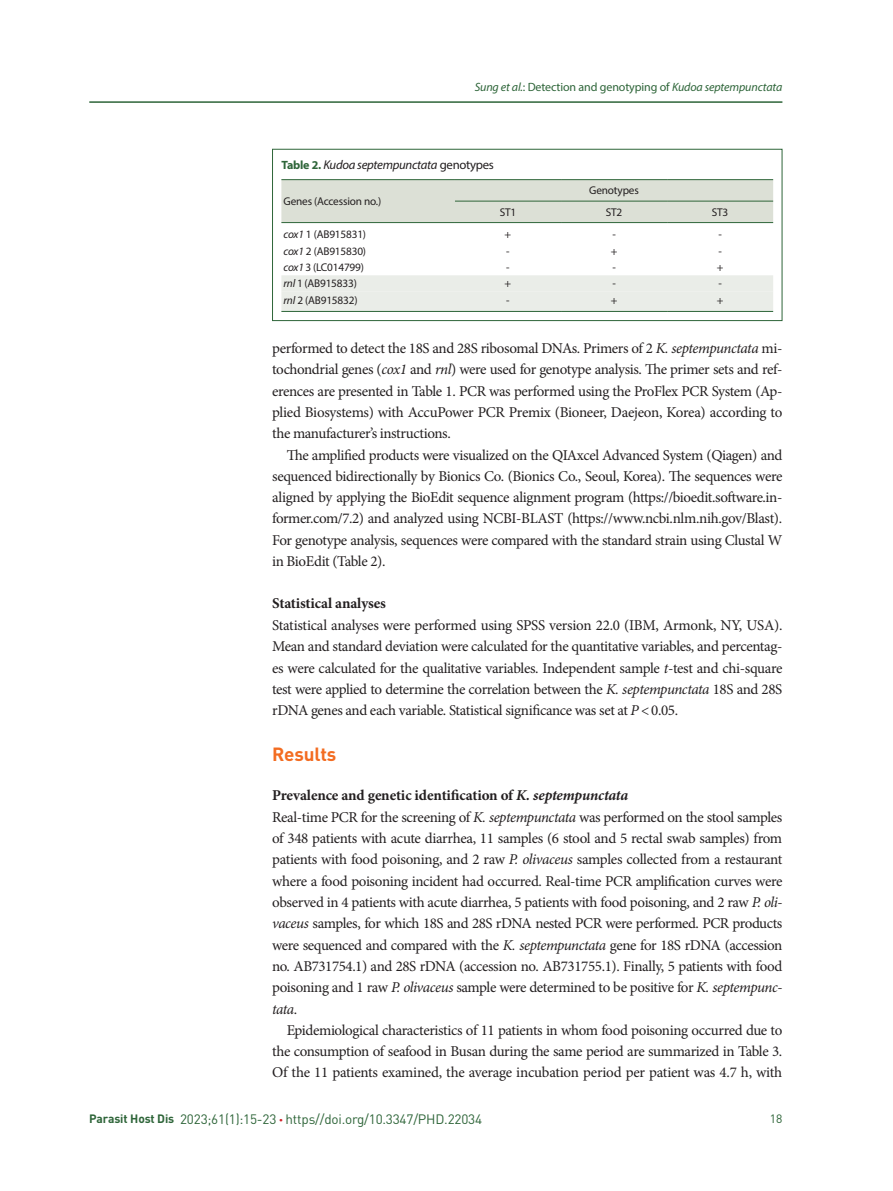
<style>
.page{position:relative;width:893px;height:1191px;background:#fff}
.page>*{position:absolute;margin:0;border:0;box-sizing:border-box;transform-origin:0 0}
.본문_대제목{font:700 18.9px "DIN Pro";letter-spacing:-.01em;color:#f36c21}
.본문{font:15px/21.3px "Minion Pro";letter-spacing:-.025em;color:#231f20;text-align:justify}
.본문_중제목{font:700 15px "Minion Pro";letter-spacing:-.01em;color:#231f20}
.t1{font:13.5px "DIN Pro";letter-spacing:-.015em;color:#2e6539}
.표_제목__그림_설명{font:italic 12.75px "Myriad Pro";letter-spacing:-.025em;color:#231f20}
.t2{font:italic 12px "Myriad Pro";letter-spacing:-.01em;color:#2e6539}
.t3{font:12px "DIN Pro";color:#2e6539}
.표_본문{font:11.25px "Myriad Pro";letter-spacing:-.015em;color:#231f20}
.s1{font-style:normal}
.s2{font-weight:700;font-style:normal;font-size:12px;color:#2e6539}
.s3{font-style:italic}
.s4{font-weight:700;font-size:12px}
.s5{font-family:"Helvetica Neue LT";font-weight:700;font-stretch:condensed;color:#d1232a}
</style>
<div class="page">
<hr style="left:89px;top:101px;width:693px;height:2px;background:#2e6539">
<div style="left:281px;top:180px;width:492px;height:44px;background:#dce0d6"></div>
<div style="left:281px;top:275px;width:492px;height:36px;background:#eaede8"></div>
<hr style="left:455px;top:201px;width:106px;height:1px;background:#2e6539">
<hr style="left:561px;top:201px;width:106px;height:1px;background:#2e6539">
<hr style="left:667px;top:201px;width:106px;height:1px;background:#2e6539">
<hr style="left:281px;top:179px;width:174px;height:1px;background:#2e6539">
<hr style="left:455px;top:179px;width:106px;height:1px;background:#2e6539">
<hr style="left:561px;top:179px;width:106px;height:1px;background:#2e6539">
<hr style="left:667px;top:179px;width:106px;height:1px;background:#2e6539">
<hr style="left:281px;top:222px;width:174px;height:1px;background:#2e6539">
<hr style="left:455px;top:222px;width:106px;height:1px;background:#2e6539">
<hr style="left:561px;top:222px;width:106px;height:1px;background:#2e6539">
<hr style="left:667px;top:222px;width:106px;height:1px;background:#2e6539">
<hr style="left:281px;top:311px;width:174px;height:1px;background:#2e6539">
<hr style="left:455px;top:311px;width:106px;height:1px;background:#2e6539">
<hr style="left:561px;top:311px;width:106px;height:1px;background:#2e6539">
<hr style="left:667px;top:311px;width:106px;height:1px;background:#2e6539">
<div style="left:272px;top:149px;width:510px;height:172px;border:1px solid #2e6539"></div>
<p class="t2" style="left:475px;top:79px;width:309px">Sung et al.<span class="s1">: Detection and genotyping of</span> Kudoa septempunctata</p>
<p class="표_제목__그림_설명" style="left:281px;top:157px;width:214px"><span class="s2">Table 2.</span> Kudoa septempunctata <span class="s1">genotypes</span></p>
<p class="표_본문" style="left:284px;top:194px;width:99px">Genes (Accession no.)</p>
<p class="표_본문" style="left:589px;top:183px;width:51px">Genotypes</p>
<p class="표_본문" style="left:500px;top:205px;width:18px">ST1</p>
<p class="표_본문" style="left:606px;top:205px;width:18px">ST2</p>
<p class="표_본문" style="left:712px;top:205px;width:18px">ST3</p>
<p class="표_본문" style="left:284px;top:227px;width:84px"><span class="s3">cox1</span> 1 (AB915831)</p>
<p class="표_본문" style="left:505px;top:227px;width:8px">+</p>
<p class="표_본문" style="left:612px;top:227px;width:5px">-</p>
<p class="표_본문" style="left:718px;top:227px;width:5px">-</p>
<p class="표_본문" style="left:284px;top:244px;width:84px"><span class="s3">cox1</span> 2 (AB915830)</p>
<p class="표_본문" style="left:506px;top:244px;width:5px">-</p>
<p class="표_본문" style="left:611px;top:244px;width:8px">+</p>
<p class="표_본문" style="left:718px;top:244px;width:5px">-</p>
<p class="표_본문" style="left:284px;top:260px;width:82px"><span class="s3">cox1</span> 3 (LC014799)</p>
<p class="표_본문" style="left:506px;top:260px;width:5px">-</p>
<p class="표_본문" style="left:612px;top:260px;width:5px">-</p>
<p class="표_본문" style="left:717px;top:260px;width:8px">+</p>
<p class="표_본문" style="left:284px;top:276px;width:75px"><span class="s3">rnl</span> 1 (AB915833)</p>
<p class="표_본문" style="left:505px;top:276px;width:8px">+</p>
<p class="표_본문" style="left:612px;top:276px;width:5px">-</p>
<p class="표_본문" style="left:718px;top:276px;width:5px">-</p>
<p class="표_본문" style="left:284px;top:293px;width:76px"><span class="s3">rnl</span> 2 (AB915832)</p>
<p class="표_본문" style="left:506px;top:293px;width:5px">-</p>
<p class="표_본문" style="left:611px;top:293px;width:8px">+</p>
<p class="표_본문" style="left:717px;top:293px;width:8px">+</p>
<p class="본문" style="left:272px;top:337px;width:512px">performed to detect the 18S and 28S ribosomal DNAs. Primers of 2 <span class="s3">K. septempunctata</span> mi&shy;tochondrial genes (<span class="s3">cox1</span> and <span class="s3">rnl</span>) were used for genotype analysis. The primer sets and ref&shy;erences are presented in Table 1. PCR was performed using the ProFlex PCR System (Ap&shy;plied Biosystems) with AccuPower PCR Premix (Bioneer, Daejeon, Korea) according to the manufacturer’s instructions.</p>
<p class="본문" style="left:272px;top:444px;width:512px;text-indent:15px">The amplified products were visualized on the QIAxcel Advanced System (Qiagen) and sequenced bidirectionally by Bionics Co. (Bionics Co., Seoul, Korea). The sequences were aligned by applying the BioEdit sequence alignment program (https://bioedit.software.in&shy;former.com/7.2) and analyzed using NCBI-BLAST (https://www.ncbi.nlm.nih.gov/Blast).<br>For genotype analysis, sequences were compared with the standard strain using Clustal W in BioEdit (Table 2).</p>
<p class="본문_중제목" style="left:272px;top:593px;width:115px">Statistical analyses</p>
<p class="본문" style="left:272px;top:614px;width:512px">Statistical analyses were performed using SPSS version 22.0 (IBM, Armonk, NY, USA).<br>Mean and standard deviation were calculated for the quantitative variables, and percentag&shy;es were calculated for the qualitative variables. Independent sample <span class="s3">t</span>-test and chi-square test were applied to determine the correlation between the <span class="s3">K. septempunctata</span> 18S and 28S rDNA genes and each variable. Statistical significance was set at <span class="s3">P</span> &lt; 0.05.</p>
<p class="본문_대제목" style="left:272px;top:741px;width:66px">Results</p>
<p class="본문_중제목" style="left:272px;top:785px;width:358px">Prevalence and genetic identification of <span class="s3">K. septempunctata</span></p>
<p class="본문" style="left:272px;top:806px;width:512px">Real-time PCR for the screening of <span class="s3">K. septempunctata</span> was performed on the stool samples of 348 patients with acute diarrhea, 11 samples (6 stool and 5 rectal swab samples) from patients with food poisoning, and 2 raw <span class="s3">P. olivaceus</span> samples collected from a restaurant where a food poisoning incident had occurred. Real-time PCR amplification curves were observed in 4 patients with acute diarrhea, 5 patients with food poisoning, and 2 raw <span class="s3">P. oli&shy;vaceus</span> samples, for which 18S and 28S rDNA nested PCR were performed. PCR products were sequenced and compared with the <span class="s3">K. septempunctata</span> gene for 18S rDNA (accession no. AB731754.1) and 28S rDNA (accession no. AB731755.1). Finally, 5 patients with food poisoning and 1 raw <span class="s3">P. olivaceus</span> sample were determined to be positive for <span class="s3">K. septempunc&shy;tata</span>.</p>
<p class="본문" style="left:272px;top:1019px;width:512px;text-indent:15px">Epidemiological characteristics of 11 patients in whom food poisoning occurred due to the consumption of seafood in Busan during the same period are summarized in Table 3.<br>Of the 11 patients examined, the average incubation period per patient was 4.7 h, with</p>
<p class="t1" style="left:89px;top:1109px;width:394px"><span class="s4">Parasit Host Dis</span> 2023;61(1):15-23 <span class="s5">∙</span> https//doi.org/10.3347/PHD.22034</p>
<p class="t3" style="left:770px;top:1110px;width:14px">18</p>
</div>
